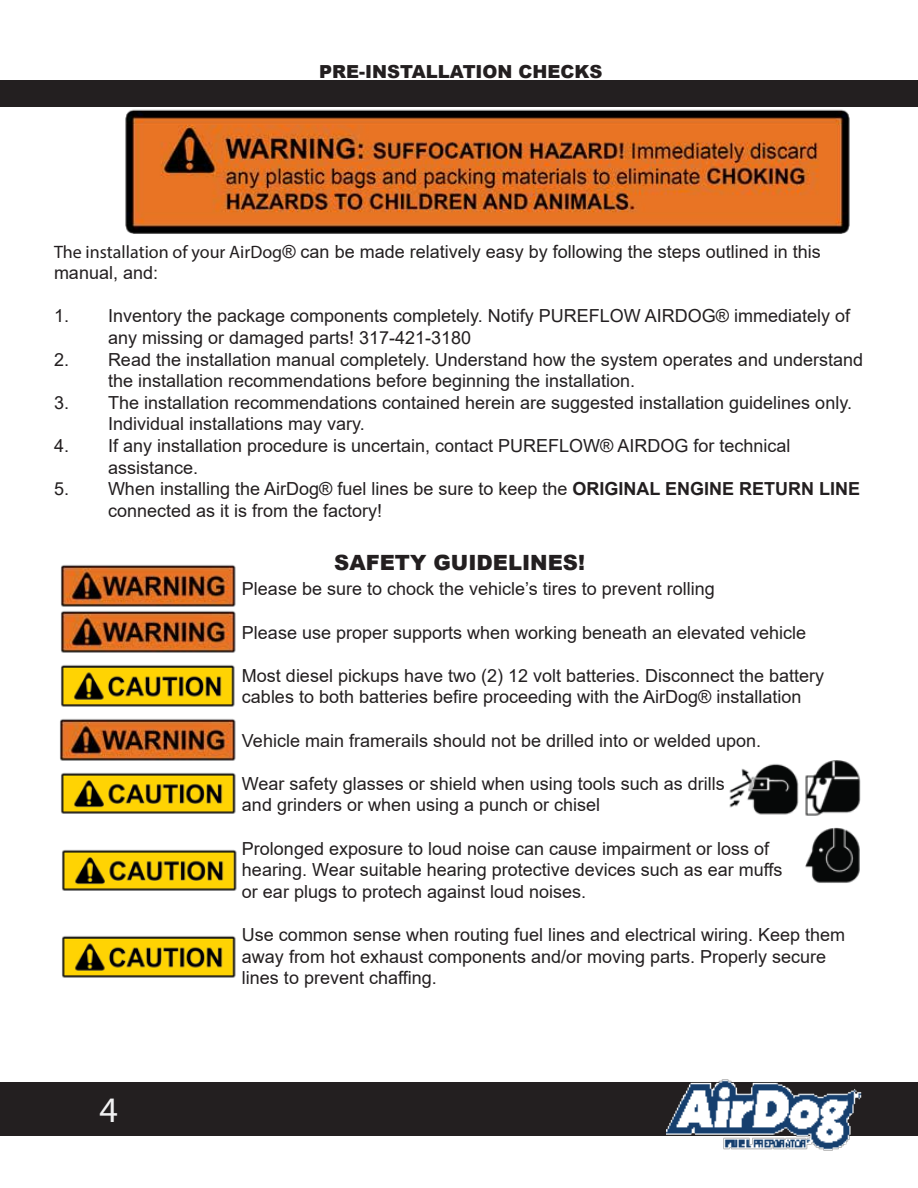
<style>
.page{position:relative;width:918px;height:1188px;background:#fff}
.page>*{position:absolute;margin:0;border:0;box-sizing:border-box;transform-origin:0 0}
.t1{font:36px "Myriad Pro";color:#f1f1f2}
.t2{font:900 21px "Arial";color:#231f20}
.t3{font:18px/21.6px "Arial";color:#231f20}
.t4{font:900 18px "Arial";color:#231f20}
.s1{font-family:"Myriad Pro"}
.s2{font-weight:700}
</style>
<div class="page">
<div style="left:0;top:1082px;width:918px;height:54px;background:#231f20"></div>
<img style="left:667px;top:1079px;width:195px;height:72px">
<div style="left:1px;top:80px;width:917px;height:27px;background:#231f20"></div>
<img style="left:125px;top:109px;width:725px;height:125px">
<img style="left:61px;top:565px;width:175px;height:40px">
<img style="left:61px;top:605px;width:175px;height:48px">
<img style="left:61px;top:665px;width:174px;height:42px">
<img style="left:61px;top:772px;width:175px;height:42px">
<img style="left:60px;top:719px;width:176px;height:42px">
<img style="left:62px;top:849px;width:175px;height:42px">
<img style="left:62px;top:936px;width:174px;height:42px">
<img style="left:729px;top:763px;width:70px;height:52px">
<img style="left:805px;top:761px;width:56px;height:55px">
<img style="left:805px;top:827px;width:55px;height:56px">
<p class="t4" style="left:319px;top:58px;width:285px">PRE-INSTALLATION CHECKS</p>
<p class="t3" style="left:54px;top:240px;width:768px"><span class="s1">The installation of your AirDog</span>® can be made relatively easy by following the steps outlined in this manual, and:</p>
<p class="t3" style="left:108px;top:305px;width:744px;text-indent:-54px">1. Inventory the package components completely. Notify PUREFLOW AIRDOG® immediately of any missing or damaged parts! 317-421-3180</p>
<p class="t3" style="left:108px;top:348px;width:757px;text-indent:-54px">2. Read the installation manual completely. Understand how the system operates and understand the installation recommendations before beginning the installation.</p>
<p class="t3" style="left:108px;top:392px;width:746px;text-indent:-54px">3. The installation recommendations contained herein are suggested installation guidelines only.<br>Individual installations may vary.</p>
<p class="t3" style="left:108px;top:435px;width:684px;text-indent:-54px">4. If any installation procedure is uncertain, contact PUREFLOW® AIRDOG for technical assistance.</p>
<p class="t3" style="left:108px;top:478px;width:754px;text-indent:-54px">5. When installing the AirDog® fuel lines be sure to keep the <span class="s2">ORIGINAL ENGINE RETURN LINE </span>connected as it is from the factory!</p>
<p class="t2" style="left:334px;top:547px;width:252px">SAFETY GUIDELINES!</p>
<p class="t3" style="left:242px;top:578px;width:474px">Please be sure to chock the vehicle’s tires to prevent rolling</p>
<p class="t3" style="left:242px;top:621px;width:566px">Please use proper supports when working beneath an elevated vehicle</p>
<p class="t3" style="left:242px;top:664px;width:584px">Most diesel pickups have two (2) 12 volt batteries. Disconnect the battery cables to both batteries befire proceeding with the AirDog® installation</p>
<p class="t3" style="left:242px;top:729px;width:521px">Vehicle main framerails should not be drilled into or welded upon.</p>
<p class="t3" style="left:242px;top:772px;width:484px">Wear safety glasses or shield when using tools such as drills and grinders or when using a punch or chisel</p>
<p class="t3" style="left:242px;top:837px;width:542px">Prolonged exposure to loud noise can cause impairment or loss of hearing. Wear suitable hearing protective devices such as ear muffs or ear plugs to protech against loud noises.</p>
<p class="t3" style="left:242px;top:924px;width:605px">Use common sense when routing fuel lines and electrical wiring. Keep them away from hot exhaust components and/or moving parts. Properly secure lines to prevent chaffing.</p>
<h1 class="t1" style="left:99px;top:1088px;width:20px">4</h1>
</div>
